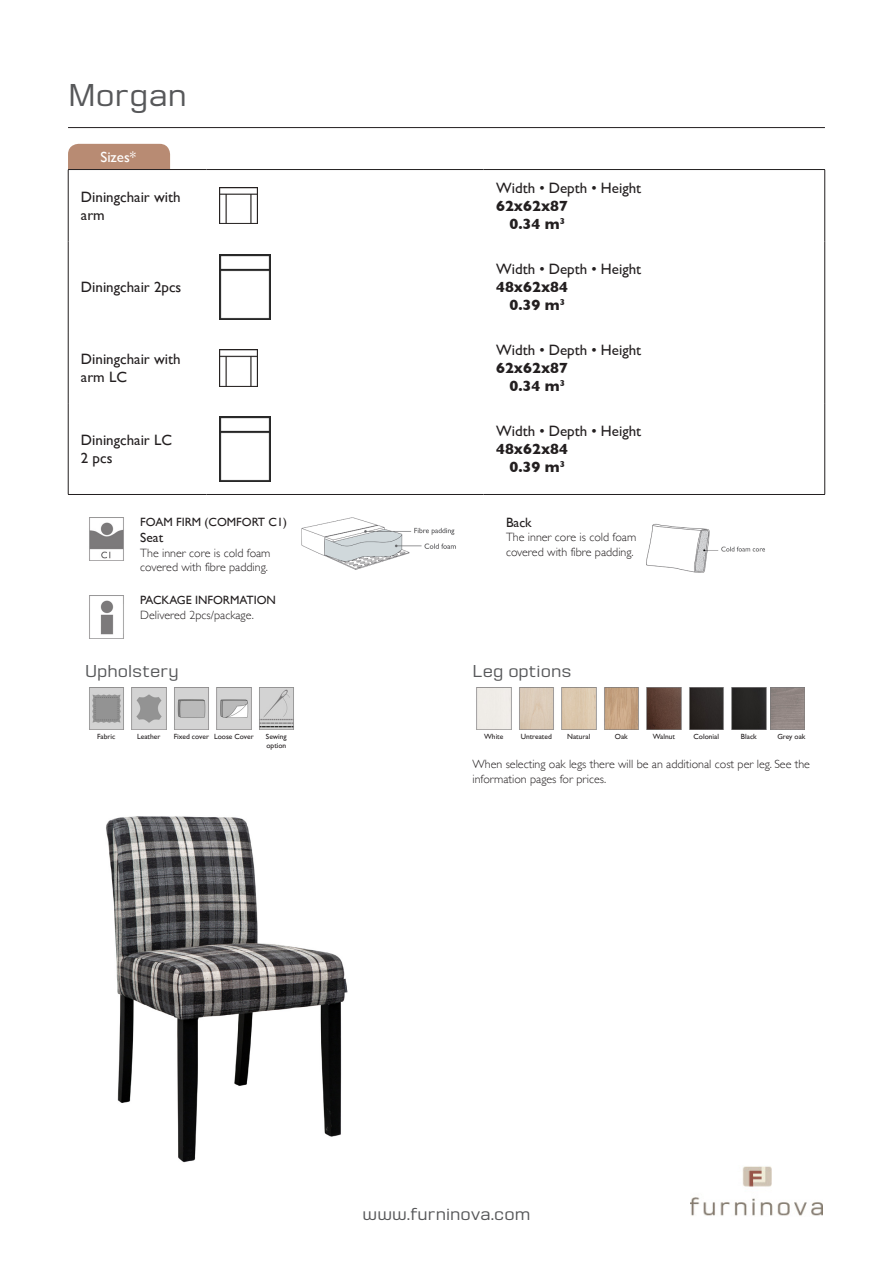
<style>
.page{position:relative;width:893px;height:1263px;background:#fff}
.page>*{position:absolute;margin:0;border:0;box-sizing:border-box;transform-origin:0 0}
.Varumärke{font:300 33px "House Gothic HG23 Text";color:#57585a}
.Teknikrubrik{font:300 18px "House Gothic HG23 Text";color:#57585a}
.Web{font:300 18px "House Gothic HG23 Text";color:#57585a}
.Dimensioner{font:15px "Gill Sans";color:#231f20}
.TabelltextV{font:15px/18px "Gill Sans";color:#231f20}
.TabelltextMatt{font:700 15px "Gill Sans";color:#231f20}
.Fliktext{font:15px "Gill Sans";color:#fff}
.BeskrivningRubrik{font:13.5px "Gill Sans";color:#231f20}
.BeskrivningText{font:300 12px/14.4px "Gill Sans";color:#231f20}
.BeskrivningNamn{font:12px "Gill Sans";color:#231f20}
.Ikontext{font:7.5px/9px "Gill Sans";color:#231f20}
</style>
<div class="page">
<hr style="left:68px;top:127px;width:757px;height:1px;background:#231f20">
<div style="left:68px;top:144px;width:102px;height:25px;background:#b88b73"></div>
<img style="left:690px;top:1166px;width:133px;height:50px">
<img style="left:106px;top:816px;width:242px;height:347px">
<hr style="left:68px;top:169px;width:139px;height:1px;background:#231f20">
<hr style="left:68px;top:170px;width:1px;height:71px;background:#231f20">
<hr style="left:207px;top:169px;width:276px;height:1px;background:#231f20">
<hr style="left:483px;top:169px;width:342px;height:1px;background:#231f20">
<hr style="left:824px;top:170px;width:1px;height:71px;background:#231f20">
<hr style="left:68px;top:241px;width:1px;height:91px;background:#231f20">
<hr style="left:824px;top:241px;width:1px;height:91px;background:#231f20">
<hr style="left:68px;top:332px;width:1px;height:72px;background:#231f20">
<hr style="left:824px;top:332px;width:1px;height:72px;background:#231f20">
<hr style="left:68px;top:404px;width:1px;height:90px;background:#231f20">
<hr style="left:824px;top:404px;width:1px;height:90px;background:#231f20">
<hr style="left:68px;top:494px;width:139px;height:1px;background:#231f20">
<hr style="left:207px;top:494px;width:276px;height:1px;background:#231f20">
<hr style="left:483px;top:494px;width:342px;height:1px;background:#231f20">
<img style="left:219px;top:187px;width:38px;height:37px">
<img style="left:219px;top:254px;width:51px;height:65px">
<img style="left:219px;top:350px;width:38px;height:36px">
<img style="left:219px;top:417px;width:51px;height:65px">
<img style="left:89px;top:518px;width:35px;height:42px">
<img style="left:302px;top:518px;width:154px;height:52px">
<img style="left:646px;top:523px;width:119px;height:50px">
<img style="left:89px;top:596px;width:35px;height:42px">
<img style="left:89px;top:687px;width:35px;height:43px">
<svg style="left:131px;top:687px;width:36px;height:43px;background:#b9b9b9"></svg>
<svg style="left:174px;top:687px;width:35px;height:43px;background:#c0c0c0"></svg>
<svg style="left:216px;top:687px;width:36px;height:43px;background:#c7c6c6"></svg>
<svg style="left:259px;top:687px;width:35px;height:43px;background:#c1c1c1"></svg>
<img style="left:476px;top:687px;width:36px;height:43px">
<svg style="left:519px;top:687px;width:35px;height:43px;background:#d4c4b3"></svg>
<svg style="left:561px;top:687px;width:36px;height:43px;background:#d6c3ab"></svg>
<svg style="left:604px;top:687px;width:35px;height:43px;background:#c1a082"></svg>
<svg style="left:646px;top:687px;width:36px;height:43px;background:#60453c"></svg>
<svg style="left:689px;top:687px;width:35px;height:43px;background:#322e2c"></svg>
<svg style="left:731px;top:687px;width:36px;height:43px;background:#2e2d2c"></svg>
<div style="left:770px;top:687px;width:34px;height:43px;background:#928784"></div>
<p class="Varumärke" style="left:68px;top:78px;width:120px">Morgan</p>
<p class="Fliktext" style="left:100px;top:148px;width:37px">Sizes*</p>
<p class="TabelltextV" style="left:81px;top:187px;width:101px">Diningchair with arm</p>
<p class="TabelltextV" style="left:81px;top:278px;width:102px">Diningchair 2pcs</p>
<p class="TabelltextV" style="left:81px;top:350px;width:101px">Diningchair with arm LC</p>
<p class="TabelltextV" style="left:81px;top:431px;width:93px">Diningchair LC<br>2 pcs</p>
<p class="BeskrivningNamn" style="left:140px;top:515px;width:148px">FOAM FIRM (COMFORT C1)</p>
<p class="BeskrivningRubrik" style="left:140px;top:530px;width:24px">Seat</p>
<p class="BeskrivningText" style="left:140px;top:545px;width:132px">The inner core is cold foam covered with fibre padding.</p>
<p class="BeskrivningNamn" style="left:140px;top:593px;width:137px">PACKAGE INFORMATION</p>
<p class="BeskrivningText" style="left:140px;top:607px;width:115px">Delivered 2pcs/package.</p>
<p class="Teknikrubrik" style="left:85px;top:661px;width:95px">Upholstery</p>
<p class="Ikontext" style="left:97px;top:732px;width:20px">Fabric</p>
<p class="Ikontext" style="left:137px;top:732px;width:25px">Leather</p>
<p class="Ikontext" style="left:174px;top:732px;width:37px">Fixed cover</p>
<p class="Ikontext" style="left:214px;top:732px;width:41px">Loose Cover</p>
<p class="Ikontext" style="left:266px;top:732px;width:22px">Sewing option</p>
<p class="Dimensioner" style="left:496px;top:179px;width:147px">Width • Depth • Height</p>
<p class="TabelltextMatt" style="left:496px;top:194px;width:73px">62x62x87</p>
<p class="TabelltextMatt" style="left:509px;top:212px;width:57px">0.34 m<sup>3</sup></p>
<p class="Dimensioner" style="left:496px;top:260px;width:147px">Width • Depth • Height</p>
<p class="TabelltextMatt" style="left:496px;top:275px;width:73px">48x62x84</p>
<p class="TabelltextMatt" style="left:509px;top:293px;width:57px">0.39 m<sup>3</sup></p>
<p class="Dimensioner" style="left:496px;top:341px;width:147px">Width • Depth • Height</p>
<p class="TabelltextMatt" style="left:496px;top:356px;width:73px">62x62x87</p>
<p class="TabelltextMatt" style="left:509px;top:374px;width:57px">0.34 m<sup>3</sup></p>
<p class="Dimensioner" style="left:496px;top:422px;width:147px">Width • Depth • Height</p>
<p class="TabelltextMatt" style="left:496px;top:437px;width:73px">48x62x84</p>
<p class="TabelltextMatt" style="left:509px;top:455px;width:57px">0.39 m<sup>3</sup></p>
<p class="BeskrivningRubrik" style="left:506px;top:514px;width:27px">Back</p>
<p class="BeskrivningText" style="left:506px;top:530px;width:132px">The inner core is cold foam covered with fibre padding.</p>
<p class="Teknikrubrik" style="left:472px;top:661px;width:101px">Leg options</p>
<p class="Ikontext" style="left:484px;top:732px;width:21px">White</p>
<p class="Ikontext" style="left:521px;top:732px;width:33px">Untreated</p>
<p class="Ikontext" style="left:567px;top:732px;width:25px">Natural</p>
<p class="Ikontext" style="left:615px;top:732px;width:14px">Oak</p>
<p class="Ikontext" style="left:653px;top:732px;width:24px">Walnut</p>
<p class="Ikontext" style="left:694px;top:732px;width:27px">Colonial</p>
<p class="Ikontext" style="left:741px;top:732px;width:17px">Black</p>
<p class="Ikontext" style="left:777px;top:732px;width:30px">Grey oak</p>
<p class="BeskrivningText" style="left:472px;top:757px;width:339px">When selecting oak legs there will be an additional cost per leg. See the information pages for prices.</p>
<p class="Web" style="left:363px;top:1204px;width:169px">www.furninova.com</p>
</div>
